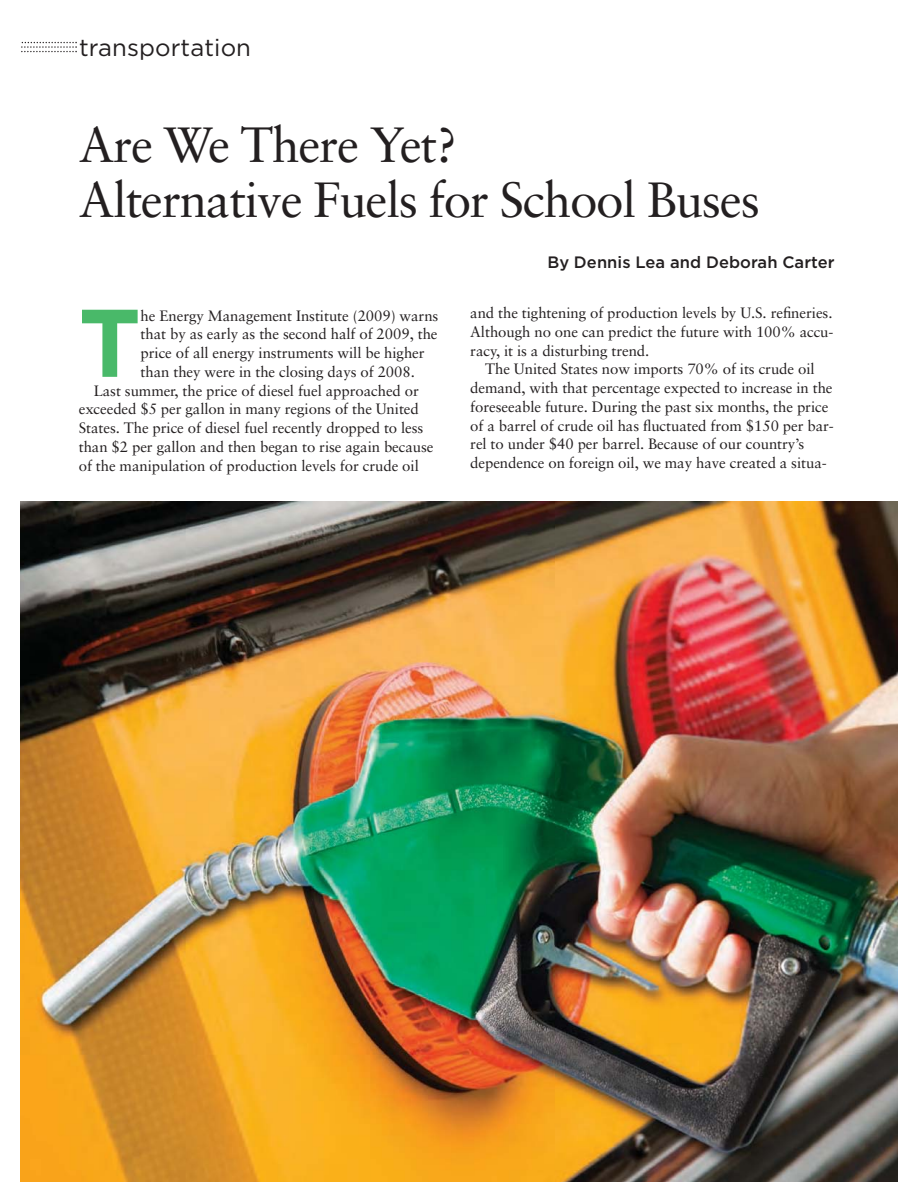
<style>
.page{position:relative;width:918px;height:1188px;background:#fff}
.page>*{position:absolute;margin:0;border:0;box-sizing:border-box;transform-origin:0 0}
.t1{font:700 95.85px "Gotham";color:#49b969}
.t2{font:49.5px/55.5px "Sabon";letter-spacing:-.025em;color:#231f20}
.t3{font:24px "Gotham";letter-spacing:.005em;color:#231f20}
.t4{font:500 16.5px "Gotham";letter-spacing:.005em;color:#231f20}
.t5{font:15px/18.8px "Sabon";letter-spacing:-.005em;color:#231f20;text-align:justify}
</style>
<div class="page">
<img style="left:20px;top:502px;width:878px;height:679px">
<svg style="left:21px;top:42px;width:56px;height:10px"></svg>
<h3 class="t3" style="left:79px;top:38px;width:173px">transportation</h3>
<h2 class="t2" style="left:79px;top:121px;width:683px">Are We There Yet?<br>Alternative Fuels for School Buses</h2>
<p class="t4" style="left:548px;top:255px;width:289px">By Dennis Lea and Deborah Carter</p>
<h1 class="t1" style="left:79px;top:303px;width:64px">T</h1>
<p class="t5" style="left:141px;top:307px;width:299px">he Energy Management Institute (2009) warns</p>
<p class="t5" style="left:470px;top:305px;width:365px">and the tightening of production levels by U.S. refineries.<br>Although no one can predict the future with 100% accu&shy;racy, it is a disturbing trend.</p>
<p class="t5" style="left:470px;top:361px;width:365px;text-align:left;text-indent:15px">The United States now imports 70% of its crude oil demand, with that percentage expected to increase in the foreseeable future. During the past six months, the price of a barrel of crude oil has fluctuated from $150 per bar&shy;rel to under $40 per barrel. Because of our country’s dependence on foreign oil, we may have created a situa-</p>
<p class="t5" style="left:141px;top:326px;width:298px">that by as early as the second half of 2009, the</p>
<p class="t5" style="left:141px;top:345px;width:286px">price of all energy instruments will be higher</p>
<p class="t5" style="left:141px;top:364px;width:276px">than they were in the closing days of 2008.</p>
<p class="t5" style="left:94px;top:382px;width:327px">Last summer, the price of diesel fuel approached or</p>
<p class="t5" style="left:79px;top:401px;width:342px">exceeded $5 per gallon in many regions of the United</p>
<p class="t5" style="left:79px;top:420px;width:346px">States. The price of diesel fuel recently dropped to less</p>
<p class="t5" style="left:79px;top:439px;width:356px">than $2 per gallon and then began to rise again because</p>
<p class="t5" style="left:79px;top:457px;width:342px">of the manipulation of production levels for crude oil</p>
</div>
